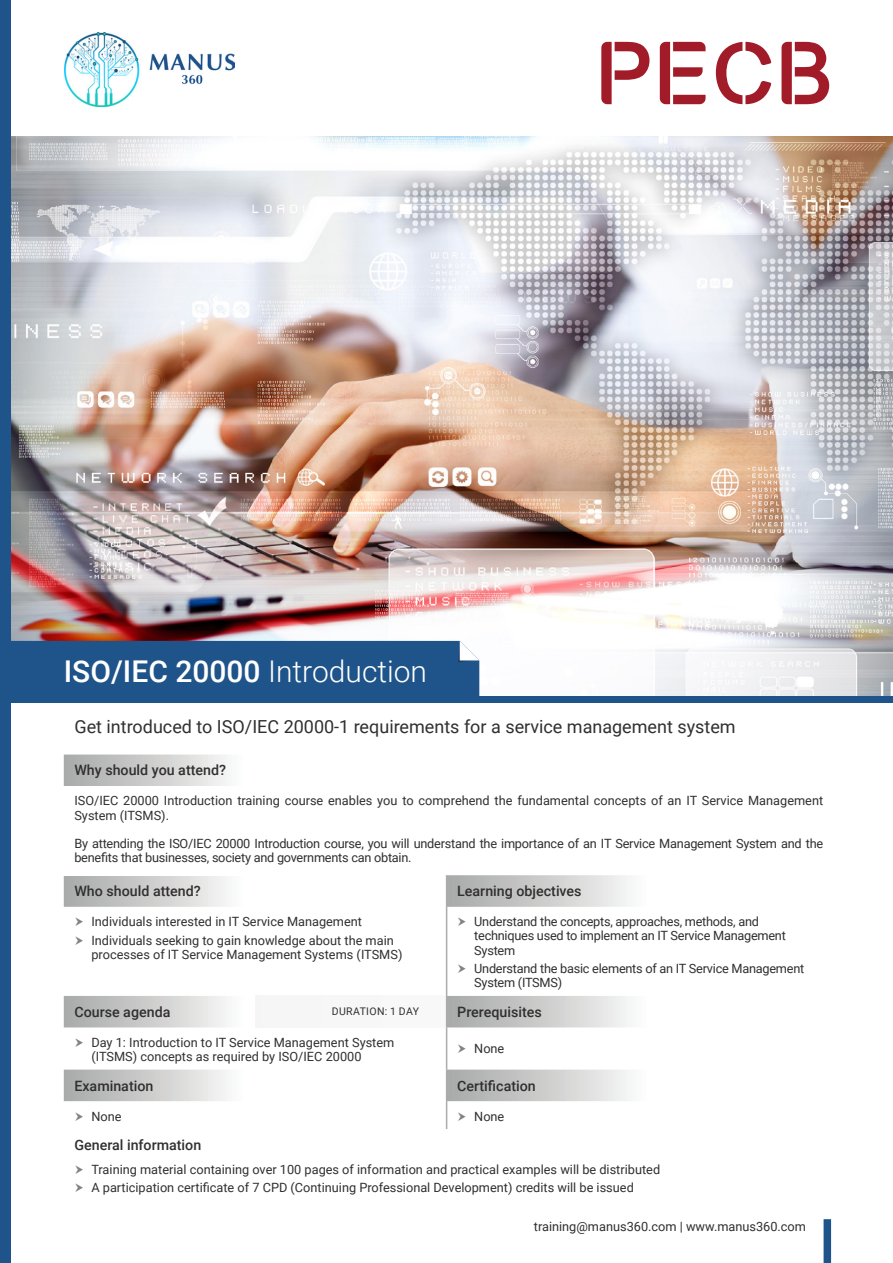
<style>
.page{position:relative;width:893px;height:1263px;background:#fff}
.page>*{position:absolute;margin:0;border:0;box-sizing:border-box;transform-origin:0 0}
.t1{font:500 30px "Roboto";color:#fff}
.t2{font:18px "Roboto";color:#312f30}
.Table1{font:500 14.25px "Roboto";color:#312f30}
.t3{font:12.75px/14.2px "Roboto";color:#312f30}
.t4{font:12.75px/14.2px "Roboto";letter-spacing:-.02em;color:#312f30}
.Table1-2{font:10.5px "Roboto";letter-spacing:.035em;color:#312f30}
.s1{font-weight:300}
</style>
<div class="page">
<img style="left:11px;top:136px;width:882px;height:560px">
<div style="left:824px;top:1219px;width:7px;height:44px;background:#1f548a"></div>
<div style="left:0;top:0;width:11px;height:1263px;background:#1f548a"></div>
<div style="left:11px;top:641px;width:468px;height:55px;background:#1f548a"></div>
<div style="left:0;top:696px;width:893px;height:7px;background:#1f548a"></div>
<svg style="left:64px;top:754px;width:382px;height:347px"></svg>
<div style="left:64px;top:786px;width:765px;height:89px;background:#fff"></div>
<svg style="left:447px;top:875px;width:182px;height:226px"></svg>
<div style="left:255px;top:996px;width:192px;height:31px;background:#f7f7f8"></div>
<hr style="left:446px;top:875px;width:1px;height:32px;background:#ababac">
<hr style="left:446px;top:907px;width:1px;height:89px;background:#ababac">
<hr style="left:446px;top:1027px;width:1px;height:42px;background:#ababac">
<hr style="left:446px;top:1069px;width:1px;height:32px;background:#ababac">
<svg style="left:446px;top:1101px;width:1px;height:28px"></svg>
<hr style="left:446px;top:996px;width:1px;height:31px;background:#ababac">
<svg style="left:601px;top:42px;width:48px;height:62px"></svg>
<svg style="left:660px;top:42px;width:46px;height:62px"></svg>
<svg style="left:716px;top:42px;width:55px;height:62px"></svg>
<svg style="left:781px;top:42px;width:48px;height:62px"></svg>
<img style="left:64px;top:32px;width:170px;height:74px">
<svg style="left:75px;top:917px;width:8px;height:9px"></svg>
<svg style="left:75px;top:936px;width:8px;height:9px"></svg>
<svg style="left:458px;top:917px;width:8px;height:9px"></svg>
<svg style="left:458px;top:964px;width:8px;height:9px"></svg>
<svg style="left:75px;top:1038px;width:8px;height:9px"></svg>
<svg style="left:458px;top:1044px;width:8px;height:9px"></svg>
<p class="t1" style="left:64px;top:650px;width:365px">ISO/IEC 20000 <span class="s1">Introduction</span></p>
<p class="t2" style="left:74px;top:714px;width:663px">Get introduced to ISO/IEC 20000-1 requirements for a service management system</p>
<p class="Table1" style="left:74px;top:760px;width:153px">Why should you attend?</p>
<p class="t3" style="left:74px;top:793px;width:750px">ISO/IEC 20000 Introduction training course enables you to comprehend the fundamental concepts of an IT Service Management<br>System (ITSMS).</p>
<p class="t4" style="left:74px;top:836px;width:750px">By attending the ISO/IEC 20000 Introduction course, you will understand the importance of an IT Service Management System and the benefits that businesses, society and governments can obtain.</p>
<p class="Table1" style="left:74px;top:881px;width:128px">Who should attend?</p>
<p class="Table1" style="left:457px;top:881px;width:126px">Learning objectives</p>
<p class="t3" style="left:91px;top:914px;width:272px">Individuals interested in IT Service Management</p>
<p class="t3" style="left:91px;top:932px;width:313px">Individuals seeking to gain knowledge about the main processes of IT Service Management Systems (ITSMS)</p>
<p class="t4" style="left:474px;top:914px;width:313px">Understand the concepts, approaches, methods, and techniques used to implement an IT Service Management<br>System</p>
<p class="t4" style="left:474px;top:961px;width:332px">Understand the basic elements of an IT Service Management<br>System (ITSMS)</p>
<p class="Table1" style="left:74px;top:1002px;width:98px">Course agenda</p>
<p class="Table1-2" style="left:332px;top:1004px;width:89px">DURATION: 1 DAY</p>
<p class="Table1" style="left:457px;top:1002px;width:86px">Prerequisites</p>
<p class="t3" style="left:91px;top:1035px;width:304px">Day 1: Introduction to IT Service Management System (ITSMS) concepts as required by ISO/IEC 20000</p>
<p class="t3" style="left:474px;top:1041px;width:32px">None</p>
<p class="Table1" style="left:74px;top:1075px;width:81px">Examination</p>
<p class="Table1" style="left:457px;top:1075px;width:80px">Certification</p>
<p class="t3" style="left:91px;top:1108px;width:32px">None</p>
<p class="t3" style="left:474px;top:1108px;width:32px">None</p>
<p class="Table1" style="left:74px;top:1135px;width:128px">General information</p>
<p class="t3" style="left:91px;top:1161px;width:570px">Training material containing over 100 pages of information and practical examples will be distributed</p>
<p class="t3" style="left:91px;top:1180px;width:544px">A participation certificate of 7 CPD (Continuing Professional Development) credits will be issued</p>
<p class="t3" style="left:534px;top:1219px;width:274px">training@manus360.com | www.manus360.com</p>
</div>
